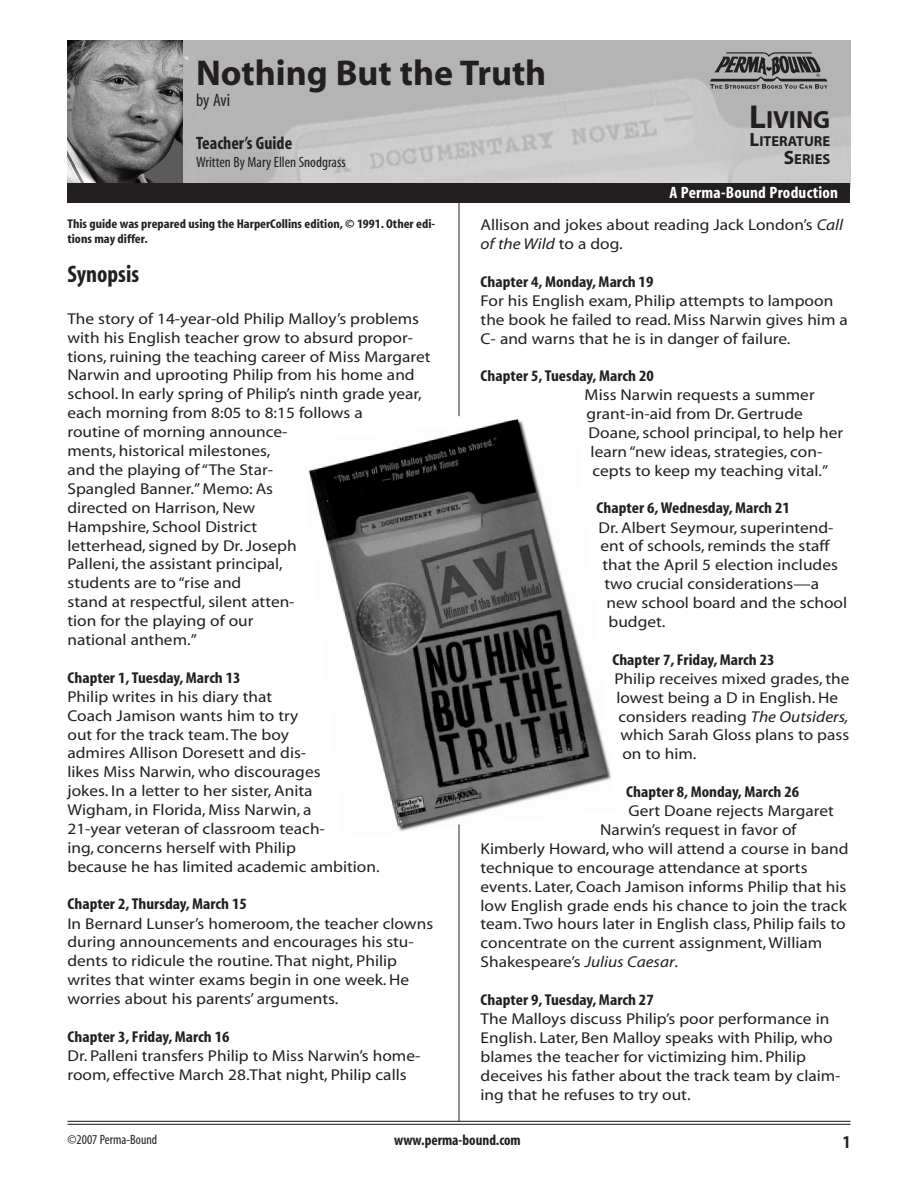
<style>
.page{position:relative;width:918px;height:1188px;background:#fff}
.page>*{position:absolute;margin:0;border:0;box-sizing:border-box;transform-origin:0 0}
.t1{font:700 36px "Myriad";color:#231f20}
.t2{font:700 24.9px "Myriad";color:#231f20}
.t3{font:700 condensed 24px "Myriad";color:#231f20}
.t4{font:700 condensed 18px "Myriad";color:#231f20}
.t5{font:condensed 18px "Myriad";color:#231f20}
.t6{font:700 condensed 16.5px "Myriad";letter-spacing:.015em;color:#fff;scale:1.05 1}
.t7{font:15.75px/18.9px "Myriad";color:#231f20;scale:1.1 1}
.t8{font:700 condensed 15.75px "Myriad";color:#231f20;scale:1.1 1}
.t9{font:condensed 15px "Myriad";color:#231f20}
.t10{font:700 condensed 15px "Myriad";color:#231f20}
.t11{font:700 14.4px/18px "Myriad";color:#231f20;text-align:right}
.t12{font:condensed 13.5px "Myriad";color:#231f20}
.t13{font:700 condensed 12.75px/15.3px "Myriad";color:#231f20;scale:1.1 1}
.s1{font-size:33.15px}
.s2{font-size:19.35px}
.s3{font-style:italic}
</style>
<div class="page">
<img style="left:183px;top:41px;width:667px;height:142px">
<img style="left:68px;top:41px;width:115px;height:142px">
<hr style="left:68px;top:1124px;width:782px;height:1px;background:#231f20">
<hr style="left:68px;top:1121px;width:782px;height:1px;background:#231f20">
<div style="left:68px;top:183px;width:782px;height:19px;background:#231f20"></div>
<svg style="left:710px;top:52px;width:118px;height:37px"></svg>
<img style="left:308px;top:413px;width:303px;height:426px">
<hr style="left:459px;top:824px;width:1px;height:298px;background:#231f20">
<hr style="left:459px;top:198px;width:1px;height:218px;background:#231f20">
<h1 class="t1" style="left:196px;top:59px;width:352px">Nothing But the Truth</h1>
<p class="t5" style="left:196px;top:93px;width:36px">by Avi</p>
<p class="t4" style="left:196px;top:137px;width:98px">Teacher’s Guide</p>
<p class="t9" style="left:196px;top:157px;width:151px">Written By Mary Ellen Snodgrass</p>
<h2 class="t2" style="left:749px;top:110px;width:83px"><span class="s1">L</span>IVING</h2>
<p class="t11" style="left:750px;top:133px;width:82px"><span class="s2">L</span>ITERATURE<br><span class="s2">S</span>ERIES</p>
<p class="t6" style="left:670px;top:186px;width:162px">A Perma-Bound Production</p>
<p class="t13" style="left:68px;top:217px;width:336px">This guide was prepared using the HarperCollins edition, © 1991. Other edi&shy;tions may differ.</p>
<h3 class="t3" style="left:68px;top:265px;width:73px">Synopsis</h3>
<p class="t7" style="left:67px;top:310px;width:331px">The story of 14-year-old Philip Malloy’s problems with his English teacher grow to absurd propor&shy;tions, ruining the teaching career of Miss Margaret Narwin and uprooting Philip from his home and school. In early spring of Philip’s ninth grade year, each morning from 8:05 to 8:15 follows a<br>routine of morning announce-<br>ments, historical milestones,<br>and the playing of “The Star-<br>Spangled Banner.” Memo: As<br>directed on Harrison, New<br>Hampshire, School District<br>letterhead, signed by Dr. Joseph<br>Palleni, the assistant principal,<br>students are to “rise and<br>stand at respectful, silent atten-<br>tion for the playing of our<br>national anthem.”</p>
<p class="t8" style="left:68px;top:672px;width:159px">Chapter 1, Tuesday, March 13</p>
<p class="t7" style="left:68px;top:688px;width:285px">Philip writes in his diary that<br>Coach Jamison wants him to try<br>out for the track team. The boy<br>admires Allison Doresett and dis-<br>likes Miss Narwin, who discourages<br>jokes. In a letter to her sister, Anita Wigham, in Florida, Miss Narwin, a<br>21-year veteran of classroom teach-<br>ing, concerns herself with Philip<br>because he has limited academic ambition.</p>
<p class="t8" style="left:68px;top:899px;width:165px">Chapter 2, Thursday, March 15</p>
<p class="t7" style="left:68px;top:915px;width:334px">In Bernard Lunser’s homeroom, the teacher clowns during announcements and encourages his stu&shy;dents to ridicule the routine. That night, Philip writes that winter exams begin in one week. He worries about his parents’ arguments.</p>
<p class="t8" style="left:68px;top:1031px;width:149px">Chapter 3, Friday, March 16</p>
<p class="t7" style="left:68px;top:1048px;width:322px">Dr. Palleni transfers Philip to Miss Narwin’s home&shy;room, effective March 28.That night, Philip calls</p>
<p class="t7" style="left:481px;top:217px;width:331px">Allison and jokes about reading Jack London’s <span class="s3">Call of the Wild</span> to a dog.</p>
<p class="t8" style="left:481px;top:276px;width:159px">Chapter 4, Monday, March 19</p>
<p class="t7" style="left:481px;top:292px;width:335px">For his English exam, Philip attempts to lampoon the book he failed to read. Miss Narwin gives him a<br>C- and warns that he is in danger of failure.</p>
<p class="t8" style="left:481px;top:370px;width:159px">Chapter 5, Tuesday, March 20</p>
<p class="t7" style="left:585px;top:387px;width:211px">Miss Narwin requests a summer</p>
<p class="t7" style="left:587px;top:406px;width:198px">grant-in-aid from Dr. Gertrude</p>
<p class="t7" style="left:589px;top:425px;width:233px">Doane, school principal, to help her</p>
<p class="t7" style="left:591px;top:444px;width:212px">learn “new ideas, strategies, con-</p>
<p class="t7" style="left:593px;top:463px;width:216px">cepts to keep my teaching vital.”</p>
<p class="t8" style="left:597px;top:503px;width:177px">Chapter 6, Wednesday, March 21</p>
<p class="t7" style="left:599px;top:519px;width:215px">Dr. Albert Seymour, superintend-</p>
<p class="t7" style="left:601px;top:538px;width:210px">ent of schools, reminds the staff</p>
<p class="t7" style="left:603px;top:557px;width:215px">that the April 5 election includes</p>
<p class="t7" style="left:605px;top:576px;width:197px">two crucial considerations—a</p>
<p class="t7" style="left:607px;top:595px;width:220px">new school board and the school</p>
<p class="t7" style="left:608px;top:614px;width:53px">budget.</p>
<p class="t8" style="left:612px;top:654px;width:149px">Chapter 7, Friday, March 23</p>
<p class="t7" style="left:614px;top:670px;width:215px">Philip receives mixed grades, the</p>
<p class="t7" style="left:616px;top:689px;width:203px">lowest being a D in English. He</p>
<p class="t7" style="left:618px;top:708px;width:211px">considers reading <span class="s3">The Outsiders,</span></p>
<p class="t7" style="left:620px;top:727px;width:210px">which Sarah Gloss plans to pass</p>
<p class="t7" style="left:622px;top:746px;width:69px">on to him.</p>
<p class="t8" style="left:626px;top:786px;width:159px">Chapter 8, Monday, March 26</p>
<p class="t7" style="left:628px;top:803px;width:188px">Gert Doane rejects Margaret</p>
<p class="t7" style="left:600px;top:822px;width:180px">Narwin’s request in favor of</p>
<p class="t7" style="left:481px;top:841px;width:336px">Kimberly Howard, who will attend a course in band</p>
<p class="t7" style="left:481px;top:859px;width:299px">technique to encourage attendance at sports</p>
<p class="t7" style="left:481px;top:878px;width:334px">events. Later, Coach Jamison informs Philip that his</p>
<p class="t7" style="left:481px;top:897px;width:334px">low English grade ends his chance to join the track</p>
<p class="t7" style="left:481px;top:916px;width:333px">team. Two hours later in English class, Philip fails to</p>
<p class="t7" style="left:481px;top:935px;width:312px">concentrate on the current assignment, William</p>
<p class="t7" style="left:481px;top:954px;width:181px">Shakespeare’s <span class="s3">Julius Caesar</span>.</p>
<p class="t8" style="left:481px;top:994px;width:159px">Chapter 9,Tuesday, March 27</p>
<p class="t7" style="left:481px;top:1011px;width:329px">The Malloys discuss Philip’s poor performance in English. Later, Ben Malloy speaks with Philip, who blames the teacher for victimizing him. Philip deceives his father about the track team by claim&shy;ing that he refuses to try out.</p>
<p class="t12" style="left:68px;top:1135px;width:91px">©2007 Perma-Bound</p>
<p class="t10" style="left:394px;top:1135px;width:128px">www.perma-bound.com</p>
<p class="t4" style="left:843px;top:1136px;width:9px">1</p>
</div>
